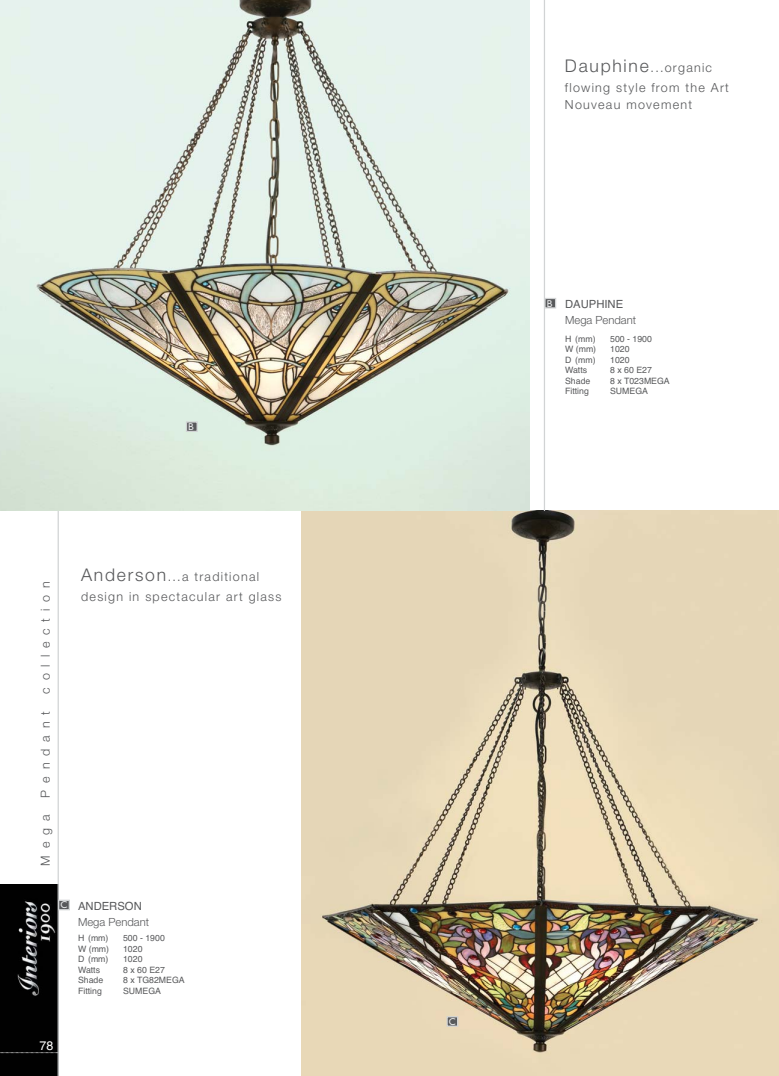
<style>
.page{position:relative;width:779px;height:1076px;background:#fff}
.page>*{position:absolute;margin:0;border:0;box-sizing:border-box;transform-origin:0 0}
.t1{font:300 12.5px/20px "Helvetica Neue";letter-spacing:.1em;color:#58595b}
.t2{font:300 12.5px "Helvetica Neue";letter-spacing:.55em;color:#58595b}
.t3{font:12.5px "Helvetica";color:#fff}
.t4{font:300 11.25px "Helvetica Neue";color:#58595b}
.t5{font:11.25px "Helvetica";color:#58595b}
.t6{font:10px "Humanist 521 BT";color:#e6e7e8}
.t7{font:8.75px "Helvetica";color:#58595b}
.s1{font-size:17.5px}
.s2{font-family:"Humanist 521 BT";font-size:10px;color:#e6e7e8}
</style>
<div class="page">
<img style="left:0;top:884px;width:58px;height:191px">
<svg style="left:0;top:1052px;width:58px;height:1px"></svg>
<hr style="left:58px;top:0;width:1px;height:1075px;background:#d1d3d4">
<img style="left:301px;top:511px;width:478px;height:564px">
<img style="left:0;top:0;width:529px;height:511px">
<hr style="left:544px;top:0;width:1px;height:511px;background:#d1d3d4">
<div style="left:59px;top:900px;width:10px;height:9px;background:#58595b"></div>
<div style="left:58px;top:899px;width:12px;height:11px;border:1px solid #d1d3d4"></div>
<div style="left:448px;top:1017px;width:9px;height:8px;background:#58595b"></div>
<div style="left:446px;top:1016px;width:12px;height:10px;border:1px solid #d1d3d4"></div>
<div style="left:187px;top:422px;width:9px;height:9px;background:#58595b"></div>
<div style="left:186px;top:421px;width:12px;height:11px;border:1px solid #d1d3d4"></div>
<div style="left:545px;top:299px;width:10px;height:8px;background:#58595b"></div>
<div style="left:544px;top:298px;width:12px;height:10px;border:1px solid #d1d3d4"></div>
<p class="t6" style="left:188px;top:421px;width:7px">B</p>
<h1 class="t2" style="left:41px;top:693px;width:114px;rotate:-90deg">collection</h1>
<h1 class="t2" style="left:41px;top:797px;width:88px;rotate:-90deg">Pendant</h1>
<h1 class="t1" style="left:37px;top:865px;width:52px;rotate:-90deg">Mega</h1>
<h1 class="t1" style="left:81px;top:567px;width:202px"><span class="s1">Anderson</span>...a traditional design in spectacular art glass</h1>
<p class="t6" style="left:60px;top:899px;width:8px">C</p>
<p class="t5" style="left:78px;top:901px;width:65px">ANDERSON</p>
<p class="t4" style="left:78px;top:917px;width:73px">Mega Pendant</p>
<p class="t7" style="left:78px;top:934px;width:32px">H (mm)</p>
<p class="t7" style="left:123px;top:934px;width:43px">500 - 1900</p>
<p class="t7" style="left:78px;top:945px;width:33px">W (mm)</p>
<p class="t7" style="left:123px;top:945px;width:21px">1020</p>
<p class="t7" style="left:78px;top:955px;width:32px">D (mm)</p>
<p class="t7" style="left:123px;top:955px;width:21px">1020</p>
<p class="t7" style="left:78px;top:966px;width:24px">Watts</p>
<p class="t7" style="left:123px;top:966px;width:43px">8 x 60 E27</p>
<p class="t7" style="left:78px;top:976px;width:27px">Shade</p>
<p class="t7" style="left:123px;top:976px;width:63px">8 x TG82MEGA</p>
<p class="t7" style="left:78px;top:987px;width:25px">Fitting</p>
<p class="t7" style="left:123px;top:987px;width:39px">SUMEGA</p>
<h1 class="t3" style="left:39px;top:1040px;width:15px">78</h1>
<h1 class="t1" style="left:565px;top:58px;width:165px"><span class="s1">Dauphine</span>...organic flowing style from the Art</h1>
<h1 class="t1" style="left:565px;top:96px;width:129px">Nouveau movement</h1>
<p class="t5" style="left:547px;top:300px;width:78px"><span class="s2">B</span> DAUPHINE</p>
<p class="t4" style="left:565px;top:316px;width:73px">Mega Pendant</p>
<p class="t7" style="left:565px;top:335px;width:32px">H (mm)</p>
<p class="t7" style="left:610px;top:335px;width:43px">500 - 1900</p>
<p class="t7" style="left:565px;top:346px;width:33px">W (mm)</p>
<p class="t7" style="left:610px;top:346px;width:21px">1020</p>
<p class="t7" style="left:565px;top:356px;width:32px">D (mm)</p>
<p class="t7" style="left:610px;top:356px;width:21px">1020</p>
<p class="t7" style="left:565px;top:367px;width:24px">Watts</p>
<p class="t7" style="left:610px;top:367px;width:43px">8 x 60 E27</p>
<p class="t7" style="left:565px;top:377px;width:27px">Shade</p>
<p class="t7" style="left:610px;top:377px;width:61px">8 x T023MEGA</p>
<p class="t7" style="left:565px;top:388px;width:25px">Fitting</p>
<p class="t7" style="left:610px;top:388px;width:39px">SUMEGA</p>
<p class="t6" style="left:449px;top:1015px;width:8px">C</p>
</div>
